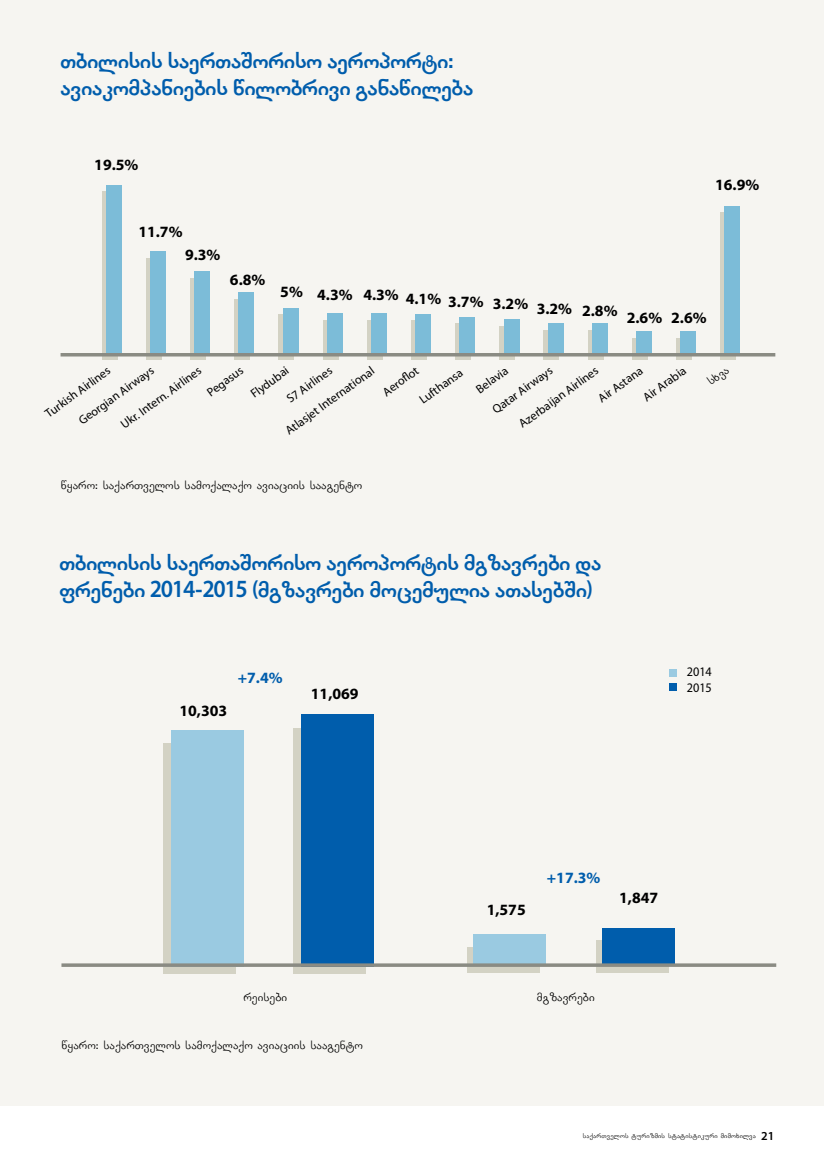
<style>
.page{position:relative;width:824px;height:1166px;background:#fff}
.page>*{position:absolute;margin:0;border:0;box-sizing:border-box;transform-origin:0 0}
.t1{font:700 22.75px/27.3px "A Kolkhety N";color:#005dac}
.t2{font:700 15.75px "Myriad Pro";color:#000}
.t3{font:700 15.75px "Myriad Pro";color:#005dac}
.t4{font:12.25px/25.6px "Myriad Pro";color:#000}
.t5{font:12.25px/15.6px "A Kolkhety N";color:#000}
.t6{font:7px "A Kolkhety N";letter-spacing:.025em;color:#000}
.s1{font-family:"Myriad Pro";font-weight:600;font-size:12.25px}
</style>
<div class="page">
<div style="left:0;top:0;width:823px;height:1105px;background:#f6f5f1"></div>
<div style="left:102px;top:192px;width:15px;height:168px;background:#d3d2c4"></div>
<div style="left:106px;top:185px;width:15px;height:169px;background:#7cbcd8"></div>
<div style="left:146px;top:258px;width:15px;height:102px;background:#d3d2c4"></div>
<div style="left:150px;top:252px;width:16px;height:103px;background:#7cbcd8"></div>
<svg style="left:190px;top:278px;width:15px;height:82px"></svg>
<div style="left:195px;top:271px;width:15px;height:83px;background:#7cbcd8"></div>
<svg style="left:235px;top:299px;width:15px;height:61px"></svg>
<div style="left:239px;top:292px;width:15px;height:63px;background:#7cbcd8"></div>
<div style="left:720px;top:213px;width:15px;height:147px;background:#d3d2c4"></div>
<div style="left:724px;top:206px;width:16px;height:150px;background:#7cbcd8"></div>
<div style="left:279px;top:315px;width:15px;height:45px;background:#d3d2c4"></div>
<div style="left:283px;top:308px;width:15px;height:48px;background:#7cbcd8"></div>
<div style="left:367px;top:320px;width:15px;height:40px;background:#d3d2c4"></div>
<div style="left:371px;top:314px;width:15px;height:41px;background:#7cbcd8"></div>
<div style="left:323px;top:320px;width:15px;height:40px;background:#d3d2c4"></div>
<div style="left:327px;top:314px;width:15px;height:41px;background:#7cbcd8"></div>
<div style="left:411px;top:321px;width:15px;height:39px;background:#d3d2c4"></div>
<div style="left:415px;top:314px;width:15px;height:42px;background:#7cbcd8"></div>
<div style="left:499px;top:326px;width:16px;height:34px;background:#d3d2c4"></div>
<div style="left:504px;top:320px;width:15px;height:35px;background:#7cbcd8"></div>
<div style="left:455px;top:323px;width:15px;height:37px;background:#d3d2c4"></div>
<div style="left:459px;top:317px;width:16px;height:38px;background:#7cbcd8"></div>
<div style="left:544px;top:330px;width:15px;height:30px;background:#d3d2c4"></div>
<div style="left:548px;top:324px;width:15px;height:29px;background:#7cbcd8"></div>
<div style="left:588px;top:330px;width:15px;height:30px;background:#d3d2c4"></div>
<div style="left:592px;top:324px;width:15px;height:32px;background:#7cbcd8"></div>
<svg style="left:632px;top:338px;width:15px;height:22px"></svg>
<div style="left:636px;top:332px;width:15px;height:24px;background:#7cbcd8"></div>
<svg style="left:676px;top:338px;width:15px;height:22px"></svg>
<div style="left:680px;top:332px;width:15px;height:24px;background:#7cbcd8"></div>
<hr style="left:61px;top:353px;width:714px;height:3px;background:#8a8b83">
<div style="left:293px;top:728px;width:73px;height:245px;background:#d3d2c4"></div>
<div style="left:301px;top:714px;width:73px;height:252px;background:#005dac"></div>
<div style="left:163px;top:743px;width:73px;height:230px;background:#d3d2c4"></div>
<div style="left:171px;top:730px;width:72px;height:236px;background:#9acae1"></div>
<div style="left:467px;top:948px;width:72px;height:25px;background:#d3d2c4"></div>
<div style="left:473px;top:934px;width:73px;height:32px;background:#9acae1"></div>
<div style="left:595px;top:940px;width:73px;height:33px;background:#d3d2c4"></div>
<div style="left:602px;top:928px;width:73px;height:38px;background:#005dac"></div>
<svg style="left:61px;top:963px;width:715px;height:4px;background:#8f938e"></svg>
<div style="left:669px;top:669px;width:8px;height:8px;background:#9acae1"></div>
<div style="left:669px;top:683px;width:8px;height:8px;background:#005dac"></div>
<h1 class="t1" style="left:60px;top:48px;width:414px">TBILISIS SAERTASORISO AEROPORTI:<br>AVIAKOMPANIEBIS WILOBRIVI GANAWILEBA</h1>
<p class="t2" style="left:94px;top:155px;width:46px">19.5%</p>
<p class="t2" style="left:138px;top:222px;width:46px">11.7%</p>
<p class="t2" style="left:185px;top:244px;width:37px">9.3%</p>
<p class="t2" style="left:230px;top:269px;width:37px">6.8%</p>
<p class="t2" style="left:715px;top:174px;width:46px">16.9%</p>
<p class="t2" style="left:280px;top:294px;width:428px">5% 4.3% 4.3% 4.1% 3.7% 3.2% 3.2% 2.8% 2.6% 2.6%</p>
<p class="t4" style="left:279px;top:421px;width:108px;rotate:-36deg">Atlasjet International</p>
<p class="t4" style="left:486px;top:400px;width:72px;rotate:-36deg">Qatar Airways</p>
<p class="t4" style="left:244px;top:384px;width:45px;rotate:-36deg">Flydubai</p>
<p class="t4" style="left:376px;top:383px;width:43px;rotate:-36deg">Aerofl ot</p>
<p class="t4" style="left:512px;top:414px;width:96px;rotate:-36deg">Azerbaijan Airlines</p>
<p class="t4" style="left:592px;top:389px;width:53px;rotate:-36deg">Air Astana</p>
<p class="t4" style="left:636px;top:388px;width:51px;rotate:-36deg">Air Arabia</p>
<p class="t5" style="left:704px;top:377px;width:25px;rotate:-36deg">SXVA</p>
<p class="t4" style="left:280px;top:390px;width:54px;rotate:-36deg">S7 Airlines</p>
<p class="t4" style="left:413px;top:390px;width:52px;rotate:-36deg">Lufthansa</p>
<p class="t4" style="left:186px;top:363px;width:43px;line-height:24.7px;text-indent:-89px;rotate:-36deg">Ukr. Intern. Airlines<br>Pegasus</p>
<p class="t4" style="left:470px;top:380px;width:38px;rotate:-36deg">Belavia</p>
<p class="t4" style="left:57px;top:390px;width:91px;text-indent:-23px;rotate:-36deg">Turkish Airlines<br>Georgian Airways</p>
<p class="t5" style="left:61px;top:478px;width:303px">WYARO: SAQARTVELOS SAMOQALAQO AVIACIIS SAAGENTO</p>
<h1 class="t1" style="left:60px;top:550px;width:543px">TBILISIS SAERTASORISO AEROPORTIS MGZAVREBI DA<br>FRENEBI 2014-2015 (MGZAVREBI MOCEMULIA ATASEBSI)</h1>
<p class="t2" style="left:179px;top:700px;width:49px">10,303</p>
<p class="t3" style="left:238px;top:667px;width:46px">+7.4%</p>
<p class="t5" style="left:686px;top:665px;width:27px">2014<br>2015</p>
<p class="t2" style="left:311px;top:683px;width:49px">11,069</p>
<p class="t2" style="left:486px;top:899px;width:41px">1,575</p>
<p class="t3" style="left:547px;top:868px;width:55px">+17.3%</p>
<p class="t2" style="left:619px;top:887px;width:41px">1,847</p>
<p class="t5" style="left:243px;top:990px;width:45px">REISEBI</p>
<p class="t5" style="left:537px;top:990px;width:59px">MGZAVREBI</p>
<p class="t5" style="left:61px;top:1038px;width:303px">WYARO: SAQARTVELOS SAMOQALAQO AVIACIIS SAAGENTO</p>
<p class="t6" style="left:582px;top:1132px;width:193px">SAQARTVELOS TURIZMIS STATISTIKURI MIMOXILVA <span class="s1">21</span></p>
</div>
